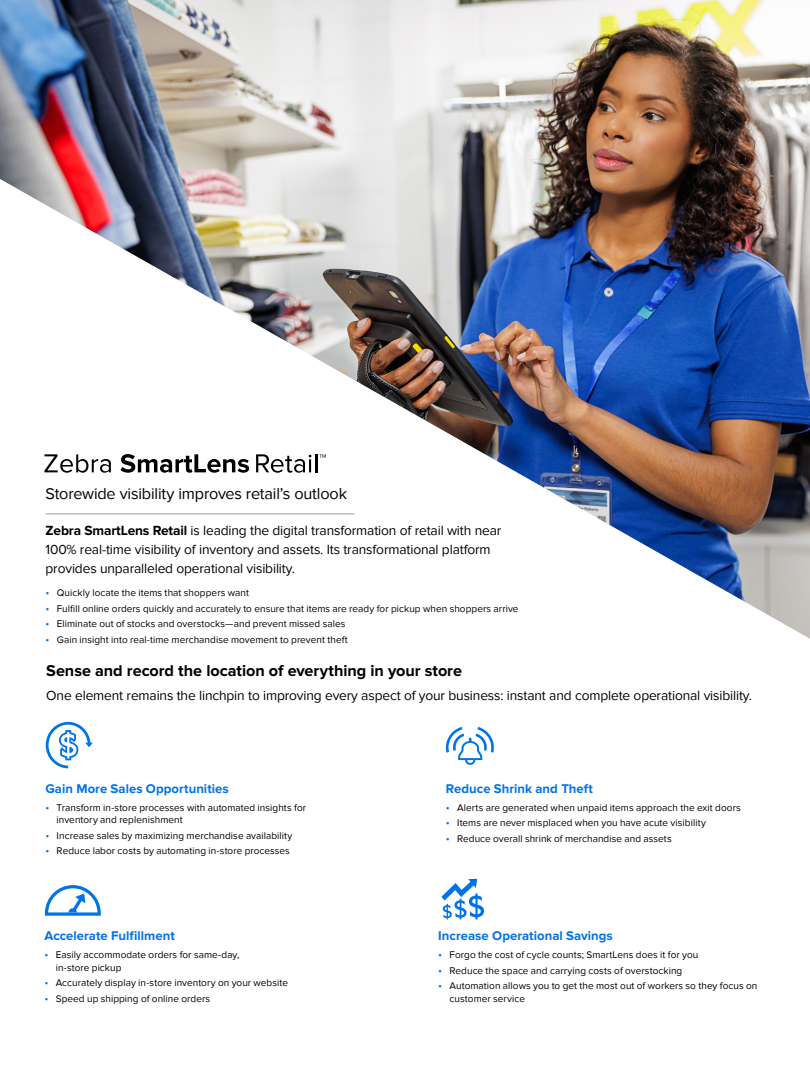
<style>
.page{position:relative;width:810px;height:1080px;background:#fff}
.page>*{position:absolute;margin:0;border:0;box-sizing:border-box;transform-origin:0 0}
.t1{font:700 16.25px "Proxima Nova";letter-spacing:-.005em;color:#000}
.t2{font:16.25px "Proxima Nova";letter-spacing:-.01em;color:#000}
.t3{font:13.75px/18.8px "Proxima Nova";letter-spacing:-.01em;color:#000}
.t4{font:700 13.12px "Proxima Nova";letter-spacing:.005em;color:#0073e6}
.t5{font:10px/12.5px "Proxima Nova";letter-spacing:.005em;color:#000}
.s1{font-weight:700}
.s2{font-size:11.25px;color:#0073e6}
</style>
<div class="page">
<svg style="left:46px;top:722px;width:47px;height:46px"></svg>
<svg style="left:441px;top:879px;width:43px;height:40px"></svg>
<svg style="left:445px;top:727px;width:49px;height:38px"></svg>
<svg style="left:45px;top:885px;width:56px;height:31px"></svg>
<img style="left:0;top:0;width:810px;height:639px">
<h1 class="t2" style="left:46px;top:485px;width:303px">Storewide visibility improves retail’s outlook</h1>
<h2 class="t3" style="left:46px;top:521px;width:457px"><span class="s1">Zebra SmartLens Retail</span> is leading the digital transformation of retail with near<br>100% real-time visibility of inventory and assets. Its transformational platform provides unparalleled operational visibility.</h2>
<p class="t5" style="left:46px;top:587px;width:205px"><span class="s2">•</span> Quickly locate the items that shoppers want</p>
<p class="t5" style="left:46px;top:602px;width:475px"><span class="s2">•</span> Fulfill online orders quickly and accurately to ensure that items are ready for pickup when shoppers arrive</p>
<p class="t5" style="left:46px;top:618px;width:301px"><span class="s2">•</span> Eliminate out of stocks and overstocks—and prevent missed sales</p>
<p class="t5" style="left:46px;top:633px;width:304px"><span class="s2">•</span> Gain insight into real-time merchandise movement to prevent theft</p>
<h1 class="t1" style="left:46px;top:661px;width:417px">Sense and record the location of everything in your store</h1>
<h2 class="t3" style="left:46px;top:686px;width:707px">One element remains the linchpin to improving every aspect of your business: instant and complete operational visibility.</h2>
<h3 class="t4" style="left:45px;top:781px;width:185px">Gain More Sales Opportunities</h3>
<p class="t5" style="left:57px;top:801px;width:251px;text-indent:-11px"><span class="s2">•</span> Transform in-store processes with automated insights for inventory and replenishment</p>
<p class="t5" style="left:45px;top:829px;width:249px"><span class="s2">•</span> Increase sales by maximizing merchandise availability</p>
<p class="t5" style="left:45px;top:845px;width:246px"><span class="s2">•</span> Reduce labor costs by automating in-store processes</p>
<h3 class="t4" style="left:45px;top:928px;width:132px">Accelerate Fulfillment</h3>
<p class="t5" style="left:56px;top:949px;width:185px;text-indent:-11px"><span class="s2">•</span> Easily accommodate orders for same-day, in-store pickup</p>
<p class="t5" style="left:45px;top:977px;width:245px"><span class="s2">•</span> Accurately display in-store inventory on your website</p>
<p class="t5" style="left:45px;top:992px;width:167px"><span class="s2">•</span> Speed up shipping of online orders</p>
<h3 class="t4" style="left:446px;top:781px;width:149px">Reduce Shrink and Theft</h3>
<p class="t5" style="left:446px;top:801px;width:296px"><span class="s2">•</span> Alerts are generated when unpaid items approach the exit doors</p>
<p class="t5" style="left:446px;top:817px;width:262px"><span class="s2">•</span> Items are never misplaced when you have acute visibility</p>
<p class="t5" style="left:446px;top:832px;width:227px"><span class="s2">•</span> Reduce overall shrink of merchandise and assets</p>
<h3 class="t4" style="left:438px;top:928px;width:176px">Increase Operational Savings</h3>
<p class="t5" style="left:438px;top:949px;width:262px"><span class="s2">•</span> Forgo the cost of cycle counts; SmartLens does it for you</p>
<p class="t5" style="left:438px;top:964px;width:246px"><span class="s2">•</span> Reduce the space and carrying costs of overstocking</p>
<p class="t5" style="left:450px;top:980px;width:309px;text-indent:-11px"><span class="s2">•</span> Automation allows you to get the most out of workers so they focus on customer service</p>
</div>
